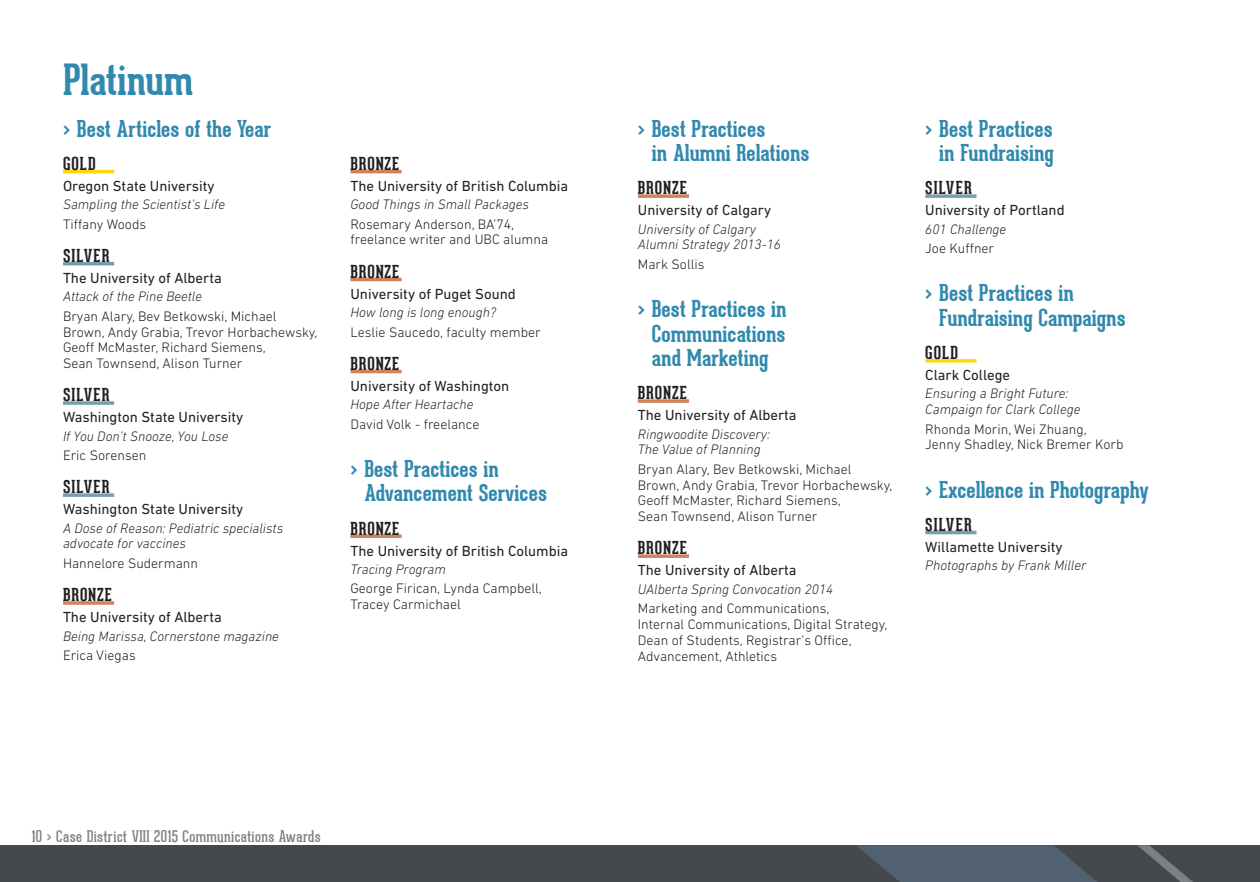
<style>
.page{position:relative;width:1260px;height:882px;background:#fff}
.page>*{position:absolute;margin:0;border:0;box-sizing:border-box;transform-origin:0 0}
.t1{font:700 42px "Geared Slab";color:#318aae}
.t2{font:700 22.75px/24.5px "Geared Slab";color:#318aae}
.t3{font:700 17.5px "Geared Slab";letter-spacing:.05em;color:#231f20}
.t4{font:15.75px "Geared Slab";letter-spacing:.02em;color:#808285}
.t5{font:14.88px "DIN Next LT Pro";color:#231f20}
.t6{font:300 14px/15.8px "DIN Next LT Pro";color:#231f20}
.t7{font:italic 300 14px/15.8px "DIN Next LT Pro";color:#231f20}
</style>
<div class="page">
<div style="left:0;top:845px;width:1260px;height:37px;background:#43494d"></div>
<svg style="left:856px;top:845px;width:241px;height:37px"></svg>
<svg style="left:1137px;top:845px;width:56px;height:37px"></svg>
<hr style="left:63px;top:170px;width:51px;height:3px;background:#ffd80a">
<hr style="left:63px;top:262px;width:51px;height:3px;background:#789db0">
<svg style="left:63px;top:401px;width:51px;height:4px"></svg>
<svg style="left:63px;top:493px;width:51px;height:4px"></svg>
<svg style="left:63px;top:601px;width:51px;height:4px"></svg>
<hr style="left:350px;top:170px;width:52px;height:3px;background:#d0825a">
<hr style="left:350px;top:278px;width:52px;height:3px;background:#d0825a">
<hr style="left:350px;top:370px;width:52px;height:3px;background:#d0825a">
<hr style="left:350px;top:535px;width:52px;height:3px;background:#d0825a">
<svg style="left:638px;top:194px;width:51px;height:4px"></svg>
<svg style="left:638px;top:399px;width:51px;height:4px"></svg>
<svg style="left:638px;top:554px;width:51px;height:4px"></svg>
<svg style="left:925px;top:194px;width:51px;height:4px"></svg>
<svg style="left:925px;top:359px;width:51px;height:4px"></svg>
<hr style="left:925px;top:531px;width:51px;height:3px;background:#789db0">
<h1 class="t1" style="left:63px;top:53px;width:132px">Platinum</h1>
<h2 class="t2" style="left:63px;top:116px;width:210px">&gt; Best Articles of the Year</h2>
<p class="t3" style="left:63px;top:153px;width:34px">GOLD</p>
<p class="t5" style="left:63px;top:177px;width:153px">Oregon State University</p>
<p class="t7" style="left:63px;top:196px;width:164px">Sampling the Scientist’s Life</p>
<p class="t6" style="left:63px;top:216px;width:85px">Tiffany Woods</p>
<p class="t3" style="left:63px;top:245px;width:48px">SILVER</p>
<p class="t5" style="left:63px;top:269px;width:160px">The University of Alberta</p>
<p class="t7" style="left:63px;top:288px;width:141px">Attack of the Pine Beetle</p>
<p class="t6" style="left:63px;top:308px;width:256px">Bryan Alary, Bev Betkowski, Michael Brown, Andy Grabia, Trevor Horbachewsky, Geoff McMaster, Richard Siemens,<br>Sean Townsend, Alison Turner</p>
<p class="t3" style="left:63px;top:384px;width:48px">SILVER</p>
<p class="t5" style="left:63px;top:409px;width:182px">Washington State University</p>
<p class="t7" style="left:63px;top:428px;width:167px">If You Don’t Snooze, You Lose</p>
<p class="t6" style="left:63px;top:447px;width:85px">Eric Sorensen</p>
<p class="t3" style="left:63px;top:476px;width:48px">SILVER</p>
<p class="t5" style="left:63px;top:501px;width:182px">Washington State University</p>
<p class="t7" style="left:63px;top:520px;width:222px">A Dose of Reason: Pediatric specialists advocate for vaccines</p>
<p class="t6" style="left:63px;top:555px;width:137px">Hannelore Sudermann</p>
<p class="t3" style="left:63px;top:584px;width:50px">BRONZE</p>
<p class="t5" style="left:63px;top:609px;width:160px">The University of Alberta</p>
<p class="t7" style="left:63px;top:628px;width:217px">Being Marissa, Cornerstone magazine</p>
<p class="t6" style="left:63px;top:647px;width:74px">Erica Viegas</p>
<p class="t3" style="left:350px;top:153px;width:50px">BRONZE</p>
<p class="t5" style="left:350px;top:177px;width:219px">The University of British Columbia</p>
<p class="t7" style="left:350px;top:196px;width:180px">Good Things in Small Packages</p>
<p class="t6" style="left:350px;top:216px;width:199px">Rosemary Anderson, BA’74, freelance writer and UBC alumna</p>
<p class="t3" style="left:350px;top:260px;width:50px">BRONZE</p>
<p class="t5" style="left:350px;top:285px;width:167px">University of Puget Sound</p>
<p class="t7" style="left:350px;top:304px;width:147px">How long is long enough?</p>
<p class="t6" style="left:350px;top:324px;width:192px">Leslie Saucedo, faculty member</p>
<p class="t3" style="left:350px;top:352px;width:50px">BRONZE</p>
<p class="t5" style="left:350px;top:377px;width:160px">University of Washington</p>
<p class="t7" style="left:350px;top:396px;width:125px">Hope After Heartache</p>
<p class="t6" style="left:350px;top:416px;width:130px">David Volk - freelance</p>
<h2 class="t2" style="left:364px;top:456px;width:184px;text-indent:-14px">&gt; Best Practices in<br>Advancement Services</h2>
<p class="t3" style="left:350px;top:517px;width:50px">BRONZE</p>
<p class="t5" style="left:350px;top:542px;width:219px">The University of British Columbia</p>
<p class="t7" style="left:350px;top:561px;width:97px">Tracing Program</p>
<p class="t6" style="left:350px;top:581px;width:193px">George Firican, Lynda Campbell,<br>Tracey Carmichael</p>
<p class="t4" style="left:32px;top:827px;width:291px">10 &gt; Case District VIII 2015 Communications Awards</p>
<h2 class="t2" style="left:652px;top:116px;width:159px;text-indent:-14px">&gt; Best Practices<br>in Alumni Relations</h2>
<p class="t3" style="left:638px;top:177px;width:50px">BRONZE</p>
<p class="t5" style="left:638px;top:202px;width:135px">University of Calgary</p>
<p class="t7" style="left:638px;top:221px;width:145px">University of Calgary<br>Alumni Strategy 2013-16</p>
<p class="t6" style="left:638px;top:256px;width:68px">Mark Sollis</p>
<h2 class="t2" style="left:638px;top:297px;width:150px;text-align:center">&gt; Best Practices in<br>Communications and Marketing</h2>
<p class="t3" style="left:638px;top:382px;width:50px">BRONZE</p>
<p class="t5" style="left:638px;top:407px;width:160px">The University of Alberta</p>
<p class="t7" style="left:638px;top:426px;width:134px">Ringwoodite Discovery:<br>The Value of Planning</p>
<p class="t6" style="left:638px;top:461px;width:256px">Bryan Alary, Bev Betkowski, Michael Brown, Andy Grabia, Trevor Horbachewsky, Geoff McMaster, Richard Siemens,<br>Sean Townsend, Alison Turner</p>
<p class="t3" style="left:638px;top:537px;width:50px">BRONZE</p>
<p class="t5" style="left:638px;top:562px;width:160px">The University of Alberta</p>
<p class="t7" style="left:638px;top:581px;width:197px">UAlberta Spring Convocation 2014</p>
<p class="t6" style="left:638px;top:600px;width:251px">Marketing and Communications,<br>Internal Communications, Digital Strategy, Dean of Students, Registrar’s Office, Advancement, Athletics</p>
<h2 class="t2" style="left:925px;top:116px;width:130px;text-align:right">&gt; Best Practices in Fundraising</h2>
<p class="t3" style="left:925px;top:177px;width:48px">SILVER</p>
<p class="t5" style="left:925px;top:202px;width:141px">University of Portland</p>
<p class="t7" style="left:925px;top:221px;width:83px">601 Challenge</p>
<p class="t6" style="left:925px;top:240px;width:70px">Joe Kuffner</p>
<h2 class="t2" style="left:939px;top:281px;width:188px;text-indent:-14px">&gt; Best Practices in<br>Fundraising Campaigns</h2>
<p class="t3" style="left:925px;top:342px;width:34px">GOLD</p>
<p class="t5" style="left:925px;top:366px;width:86px">Clark College</p>
<p class="t7" style="left:925px;top:386px;width:157px">Ensuring a Bright Future:<br>Campaign for Clark College</p>
<p class="t6" style="left:925px;top:421px;width:200px">Rhonda Morin, Wei Zhuang,<br>Jenny Shadley, Nick Bremer Korb</p>
<h2 class="t2" style="left:925px;top:477px;width:225px">&gt; Excellence in Photography</h2>
<p class="t3" style="left:925px;top:513px;width:48px">SILVER</p>
<p class="t5" style="left:925px;top:538px;width:139px">Willamette University</p>
<p class="t7" style="left:925px;top:557px;width:163px">Photographs by Frank Miller</p>
</div>
